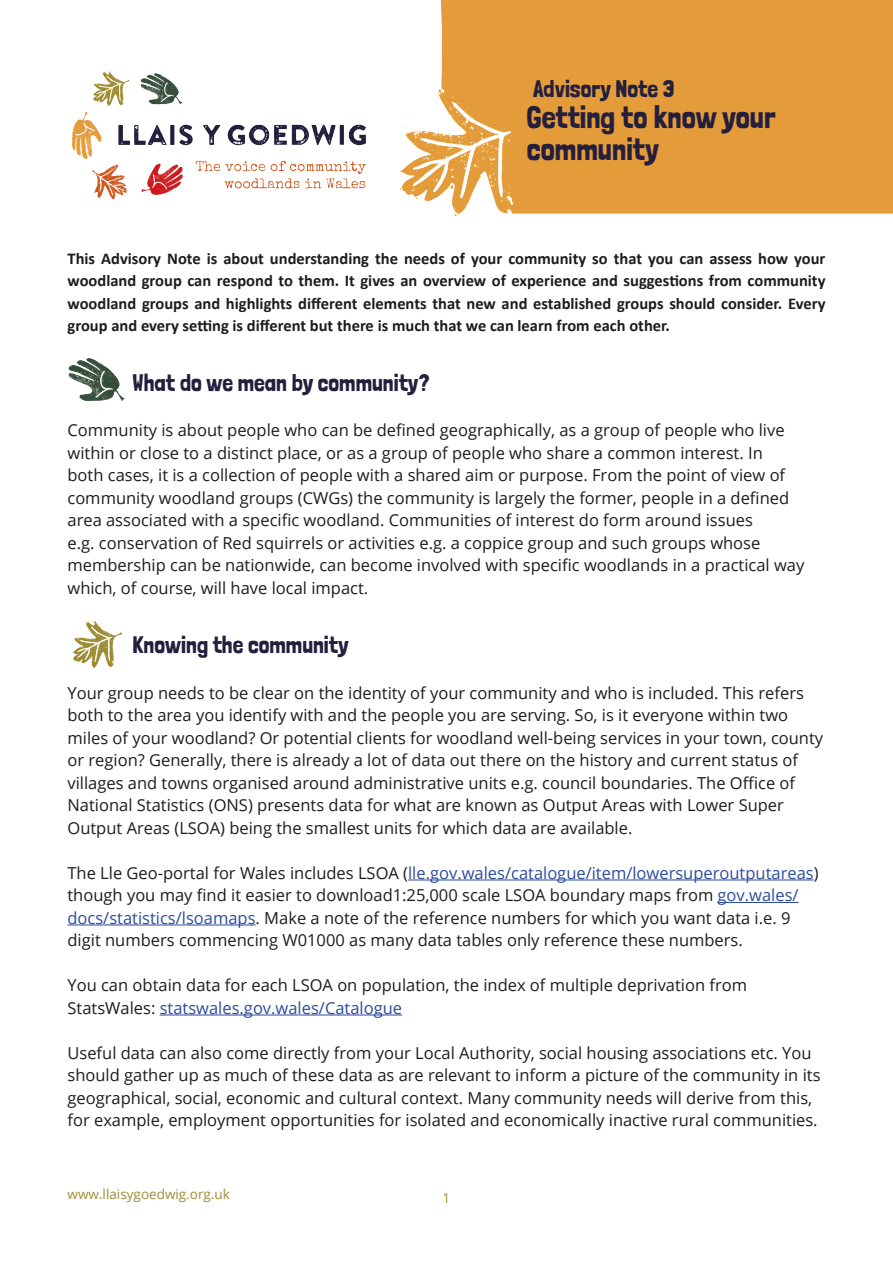
<style>
.page{position:relative;width:893px;height:1263px;background:#fff}
.page>*{position:absolute;margin:0;border:0;box-sizing:border-box;transform-origin:0 0}
.LlYG_Heading{font:31.5px/31.5px "Londrina Solid";color:#241f3d}
.LlYG_Subheading{font:24px "Londrina Solid";color:#241f3d}
.LlYG_Paragraph{font:16.5px/22.5px "Open Sans";color:#1d1d1b}
.t1{font:700 16.5px/22.5px "Calibri";color:#1d1d1b;text-align:justify}
.t2{font:13.5px "Open Sans";color:#9d8d37}
.s1{color:#2c4b9b}
</style>
<div class="page">
<img style="left:401px;top:0;width:492px;height:216px">
<hr style="left:408px;top:879px;width:406px;height:1px;background:#2c4b9b">
<hr style="left:718px;top:902px;width:81px;height:1px;background:#2c4b9b">
<hr style="left:68px;top:924px;width:188px;height:1px;background:#2c4b9b">
<hr style="left:160px;top:1014px;width:242px;height:1px;background:#2c4b9b">
<img style="left:68px;top:358px;width:57px;height:43px">
<img style="left:71px;top:71px;width:295px;height:129px">
<img style="left:72px;top:621px;width:50px;height:48px">
<p class="LlYG_Subheading" style="left:533px;top:74px;width:143px">Advisory Note 3</p>
<p class="LlYG_Heading" style="left:526px;top:101px;width:251px">Getting to know your community</p>
<p class="t1" style="left:68px;top:247px;width:759px">This Advisory Note is about understanding the needs of your community so that you can assess how your woodland group can respond to them. It gives an overview of experience and suggestions from community woodland groups and highlights different elements that new and established groups should consider. Every group and every setting is different but there is much that we can learn from each other.</p>
<p class="LlYG_Subheading" style="left:133px;top:368px;width:298px">What do we mean by community?</p>
<p class="LlYG_Paragraph" style="left:68px;top:418px;width:738px">Community is about people who can be defined geographically, as a group of people who live within or close to a distinct place, or as a group of people who share a common interest. In<br>both cases, it is a collection of people with a shared aim or purpose. From the point of view of community woodland groups (CWGs) the community is largely the former, people in a defined area associated with a specific woodland. Communities of interest do form around issues<br>e.g. conservation of Red squirrels or activities e.g. a coppice group and such groups whose membership can be nationwide, can become involved with specific woodlands in a practical way which, of course, will have local impact.</p>
<p class="LlYG_Subheading" style="left:133px;top:631px;width:218px">Knowing the community</p>
<p class="LlYG_Paragraph" style="left:68px;top:681px;width:757px">Your group needs to be clear on the identity of your community and who is included. This refers both to the area you identify with and the people you are serving. So, is it everyone within two miles of your woodland? Or potential clients for woodland well-being services in your town, county or region? Generally, there is already a lot of data out there on the history and current status of villages and towns organised around administrative units e.g. council boundaries. The Office of National Statistics (ONS) presents data for what are known as Output Areas with Lower Super Output Areas (LSOA) being the smallest units for which data are available.</p>
<p class="LlYG_Paragraph" style="left:68px;top:861px;width:753px">The Lle Geo-portal for Wales includes LSOA (<span class="s1">lle.gov.wales/catalogue/item/lowersuperoutputareas</span>) though you may find it easier to download1:25,000 scale LSOA boundary maps from <span class="s1">gov.wales/ docs/statistics/lsoamaps</span>. Make a note of the reference numbers for which you want data i.e. 9 digit numbers commencing W01000 as many data tables only reference these numbers.</p>
<p class="LlYG_Paragraph" style="left:68px;top:973px;width:681px">You can obtain data for each LSOA on population, the index of multiple deprivation from<br>StatsWales: <span class="s1">statswales.gov.wales/Catalogue</span></p>
<p class="LlYG_Paragraph" style="left:68px;top:1041px;width:755px">Useful data can also come directly from your Local Authority, social housing associations etc. You should gather up as much of these data as are relevant to inform a picture of the community in its geographical, social, economic and cultural context. Many community needs will derive from this, for example, employment opportunities for isolated and economically inactive rural communities.</p>
<p class="t2" style="left:68px;top:1185px;width:164px">www.llaisygoedwig.org.uk</p>
<p class="t2" style="left:443px;top:1188px;width:9px">1</p>
</div>
